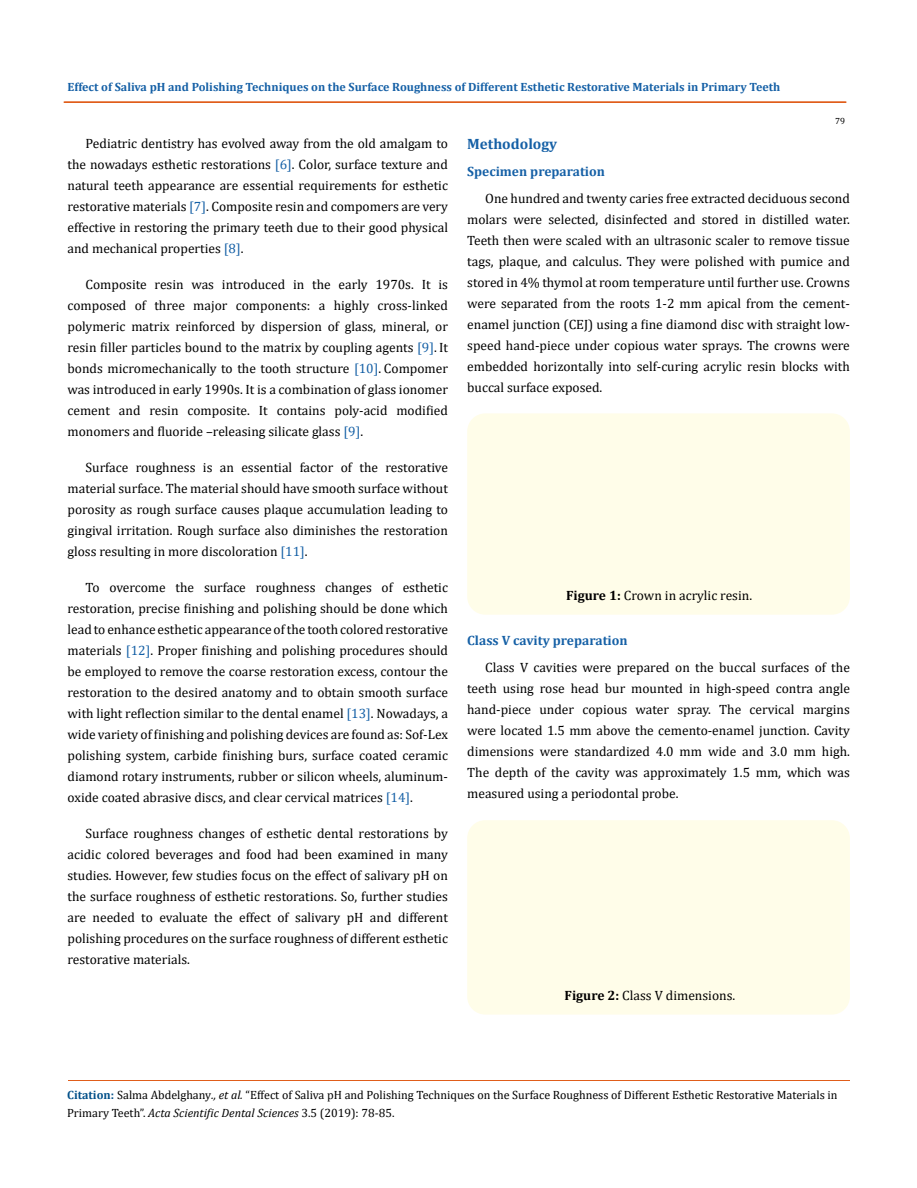
<style>
.page{position:relative;width:917px;height:1188px;background:#fff}
.page>*{position:absolute;margin:0;border:0;box-sizing:border-box;transform-origin:0 0}
.t1{font:700 15px "Cambria";color:#1560a6}
.t2{font:13.5px/21px "Cambria";color:#000;text-align:justify}
.t3{font:700 13.5px "Cambria";color:#1560a6}
.t4{font:12px/18px "Cambria";color:#000}
.t5{font:700 12px "Cambria";color:#1560a6}
.t6{font:9px "Cambria";color:#000}
.s1{color:#1560a6}
.s2{font-weight:700}
.s3{font-weight:700;color:#035089}
.s4{font-style:italic}
</style>
<div class="page">
<div style="left:467px;top:413px;width:382px;height:202px;background:#fffde9;border-radius:18px"></div>
<div style="left:467px;top:820px;width:382px;height:195px;background:#fffde9;border-radius:18px"></div>
<hr style="left:68px;top:1081px;width:781px;height:1px;background:#e05d1a">
<div style="left:64px;top:102px;width:782px;height:1px;border:1px solid #e05d1a"></div>
<p class="t5" style="left:67px;top:79px;width:714px">Effect of Saliva pH and Polishing Techniques on the Surface Roughness of Different Esthetic Restorative Materials in Primary Teeth</p>
<p class="t6" style="left:835px;top:115px;width:11px">79</p>
<p class="t2" style="left:67px;top:133px;width:382px;text-indent:18px">Pediatric dentistry has evolved away from the old amalgam to the nowadays esthetic restorations <span class="s1">[6]</span>. Color, surface texture and natural teeth appearance are essential requirements for esthetic restorative materials <span class="s1">[7]</span>. Composite resin and compomers are very effective in restoring the primary teeth due to their good physical and mechanical properties <span class="s1">[8]</span>.</p>
<p class="t2" style="left:67px;top:274px;width:382px;text-indent:18px">Composite resin was introduced in the early 1970s. It is composed of three major components: a highly cross-linked polymeric matrix reinforced by dispersion of glass, mineral, or resin filler particles bound to the matrix by coupling agents <span class="s1">[9]</span>. It bonds micromechanically to the tooth structure <span class="s1">[10]</span>. Compomer was introduced in early 1990s. It is a combination of glass ionomer cement and resin composite. It contains poly-acid modified monomers and fluoride –releasing silicate glass <span class="s1">[9]</span>.</p>
<p class="t2" style="left:67px;top:457px;width:382px;text-indent:18px">Surface roughness is an essential factor of the restorative material surface. The material should have smooth surface without porosity as rough surface causes plaque accumulation leading to gingival irritation. Rough surface also diminishes the restoration gloss resulting in more discoloration <span class="s1">[11]</span>.</p>
<p class="t2" style="left:67px;top:577px;width:382px;text-indent:18px">To overcome the surface roughness changes of esthetic restoration, precise finishing and polishing should be done which lead to enhance esthetic appearance of the tooth colored restorative materials <span class="s1">[12]</span>. Proper finishing and polishing procedures should be employed to remove the coarse restoration excess, contour the restoration to the desired anatomy and to obtain smooth surface with light reflection similar to the dental enamel <span class="s1">[13]</span>. Nowadays, a wide variety of finishing and polishing devices are found as: Sof-Lex polishing system, carbide finishing burs, surface coated ceramic diamond rotary instruments, rubber or silicon wheels, aluminum&shy;oxide coated abrasive discs, and clear cervical matrices <span class="s1">[14]</span>.</p>
<p class="t2" style="left:67px;top:823px;width:382px;text-indent:18px">Surface roughness changes of esthetic dental restorations by acidic colored beverages and food had been examined in many studies. However, few studies focus on the effect of salivary pH on the surface roughness of esthetic restorations. So, further studies are needed to evaluate the effect of salivary pH and different polishing procedures on the surface roughness of different esthetic restorative materials.</p>
<p class="t1" style="left:467px;top:133px;width:92px">Methodology</p>
<p class="t3" style="left:467px;top:162px;width:139px">Specimen preparation</p>
<p class="t2" style="left:467px;top:188px;width:384px;text-indent:18px">One hundred and twenty caries free extracted deciduous second molars were selected, disinfected and stored in distilled water.<br>Teeth then were scaled with an ultrasonic scaler to remove tissue tags, plaque, and calculus. They were polished with pumice and stored in 4% thymol at room temperature until further use. Crowns were separated from the roots 1-2 mm apical from the cement&shy;enamel junction (CEJ) using a fine diamond disc with straight low&shy;speed hand-piece under copious water sprays. The crowns were embedded horizontally into self-curing acrylic resin blocks with buccal surface exposed.</p>
<p class="t2" style="left:566px;top:585px;width:187px"><span class="s2">Figure 1:</span> Crown in acrylic resin.</p>
<p class="t3" style="left:467px;top:631px;width:162px">Class V cavity preparation</p>
<p class="t2" style="left:467px;top:657px;width:384px;text-indent:18px">Class V cavities were prepared on the buccal surfaces of the teeth using rose head bur mounted in high-speed contra angle hand-piece under copious water spray. The cervical margins were located 1.5 mm above the cemento-enamel junction. Cavity dimensions were standardized 4.0 mm wide and 3.0 mm high.<br>The depth of the cavity was approximately 1.5 mm, which was measured using a periodontal probe.</p>
<p class="t2" style="left:564px;top:985px;width:172px"><span class="s2">Figure 2:</span> Class V dimensions.</p>
<p class="t4" style="left:67px;top:1086px;width:771px"><span class="s3">Citation:</span> Salma Abdelghany<span class="s4">., et al.</span> “Effect of Saliva pH and Polishing Techniques on the Surface Roughness of Different Esthetic Restorative Materials in<br>Primary Teeth”. <span class="s4">Acta Scientific Dental Sciences</span> 3.5 (2019): 78-85.</p>
</div>
